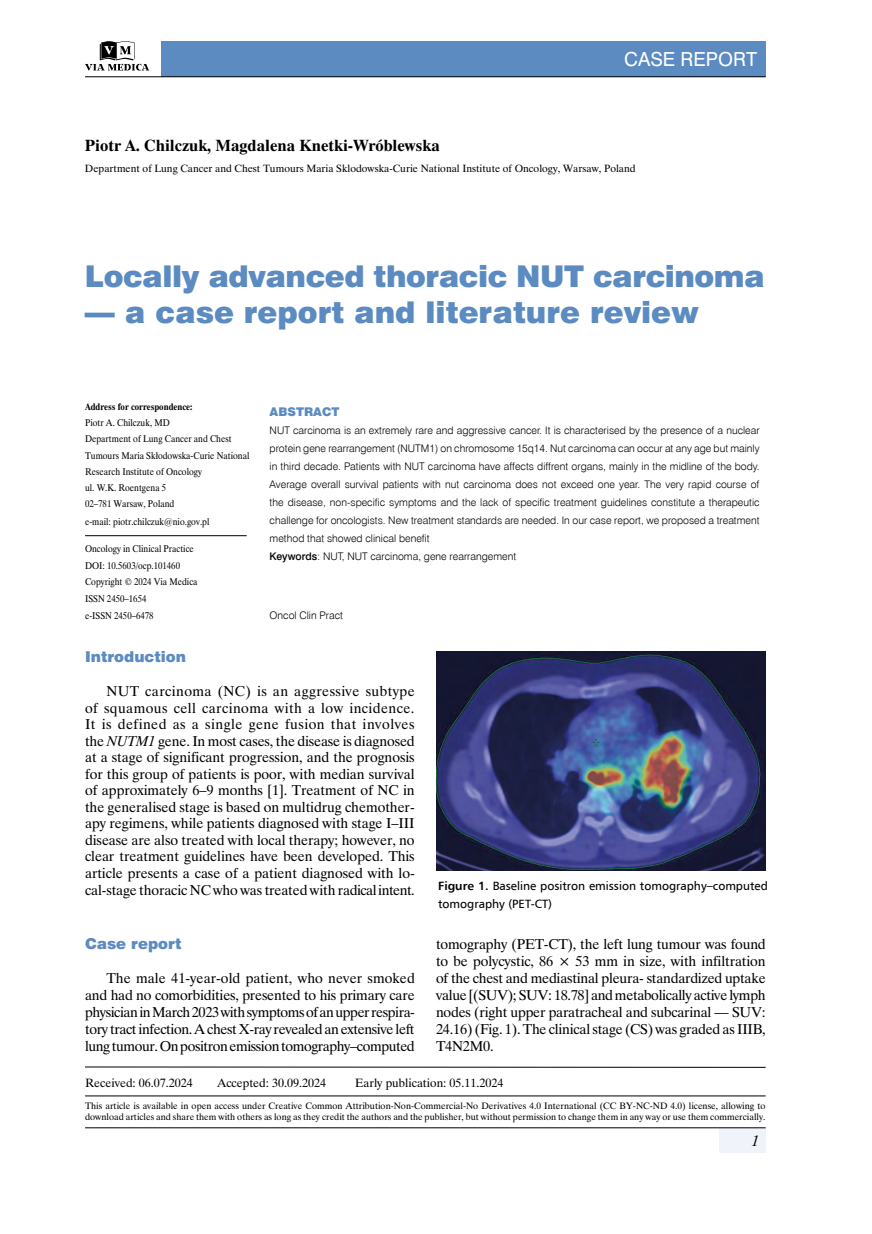
<style>
.page{position:relative;width:872px;height:1234px;background:#fff}
.page>*{position:absolute;margin:0;border:0;box-sizing:border-box;transform-origin:0 0}
.t1{font:30px "Swis 721 Blk EU";letter-spacing:-.015em;color:#5b8bc1}
.t2{font:18px "Swis 721 PL";color:#fff}
.t3{font:700 16.5px "Time Ibis EE";color:#000}
.t4{font:15px "Swis 721 Blk EU";color:#5b8bc1}
.t5{font:italic 15px "Time Ibis EE";color:#000}
.t6{font:14.25px/16.5px "Time Ibis EE";letter-spacing:-.015em;color:#000;text-align:justify}
.t7{font:12px/18px "Humnst 777 EU";color:#000}
.t8{font:12px "Time Ibis EE";color:#000}
.t9{font:12px "Swis 721 Blk EU";color:#5b8bc1}
.t10{font:10.5px/18px "Swis 721 Lt EU";color:#000}
.t11{font:10.5px "Time Ibis EE";color:#000}
.t12{font:9.75px/16.4px "Time Ibis EE";color:#000;scale:.9 1}
.t13{font:700 9.75px "Time Ibis EE";color:#000;scale:.9 1}
.t14{font:9.3px/11.1px "Time Ibis EE";color:#000}
.s1{font-family:"Swis 721 Md EU"}
.s2{font-style:italic}
.s3{font-weight:700}
</style>
<div class="page">
<div style="left:162px;top:41px;width:603px;height:36px;background:#5b8bc1"></div>
<div style="left:719px;top:1127px;width:46px;height:25px;background:#f0f3fa"></div>
<hr style="left:85px;top:1127px;width:680px;height:1px;background:#000">
<hr style="left:85px;top:76px;width:680px;height:1px;background:#000">
<svg style="left:85px;top:41px;width:64px;height:30px"></svg>
<hr style="left:85px;top:535px;width:162px;height:1px;background:#000">
<hr style="left:85px;top:1095px;width:680px;height:1px;background:#000">
<img style="left:436px;top:651px;width:329px;height:219px">
<hr style="left:85px;top:1066px;width:680px;height:1px;background:#000">
<p class="t2" style="left:624px;top:48px;width:134px">CASE REPORT</p>
<p class="t3" style="left:85px;top:135px;width:356px">Piotr A. Chilczuk, Magdalena Knetki-Wróblewska</p>
<p class="t11" style="left:85px;top:162px;width:552px">Department of Lung Cancer and Chest Tumours Maria Sklodowska-Curie National Institute of Oncology, Warsaw, Poland</p>
<h1 class="t1" style="left:85px;top:257px;width:681px">Locally advanced thoracic NUT carcinoma</h1>
<h1 class="t1" style="left:85px;top:293px;width:616px">— a case report and literature review</h1>
<p class="t13" style="left:85px;top:400px;width:121px">Address for correspondence:</p>
<p class="t12" style="left:85px;top:414px;width:184px">Piotr A. Chilczuk, MD<br>Department of Lung Cancer and Chest<br>Tumours Maria Skłodowska-Curie National<br>Research Institute of Oncology<br>ul. W.K. Roentgena 5<br>02–781 Warsaw, Poland<br>e-mail: piotr.chilczuk@nio.gov.pl</p>
<p class="t12" style="left:85px;top:540px;width:126px">Oncology in Clinical Practice<br>DOI: 10.5603/ocp.101460<br>Copyright © 2024 Via Medica<br>ISSN 2450–1654<br>e-ISSN 2450–6478</p>
<p class="t9" style="left:270px;top:403px;width:71px">ABSTRACT</p>
<p class="t10" style="left:270px;top:421px;width:491px">NUT carcinoma is an extremely rare and aggressive cancer. It is characterised by the presence of a nuclear protein gene rearrangement (NUTM1) on chromosome 15q14. Nut carcinoma can occur at any age but mainly in third decade. Patients with NUT carcinoma have affects diffrent organs, mainly in the midline of the body.<br>Average overall survival patients with nut carcinoma does not exceed one year. The very rapid course of the disease, non-specific symptoms and the lack of specific treatment guidelines constitute a therapeutic challenge for oncologists. New treatment standards are needed. In our case report, we proposed a treatment method that showed clinical benefit<br><span class="s1">Keywords</span>: NUT, NUT carcinoma, gene rearrangement</p>
<p class="t10" style="left:270px;top:606px;width:75px">Oncol Clin Pract</p>
<p class="t4" style="left:85px;top:647px;width:102px">Introduction</p>
<p class="t6" style="left:85px;top:682px;width:331px;text-indent:21px">NUT carcinoma (NC) is an aggressive subtype of squamous cell carcinoma with a low incidence.<br>It is defined as a single gene fusion that involves the <span class="s2">NUTM1</span> gene. In most cases, the disease is diagnosed at a stage of significant progression, and the prognosis for this group of patients is poor, with median survival of approximately 6–9 months [1]. Treatment of NC in the generalised stage is based on multidrug chemother&shy;apy regimens, while patients diagnosed with stage I–III disease are also treated with local therapy; however, no clear treatment guidelines have been developed. This article presents a case of a patient diagnosed with lo&shy;cal-stage thoracic NC who was treated with radical intent.</p>
<p class="t4" style="left:85px;top:933px;width:98px">Case report</p>
<p class="t6" style="left:85px;top:969px;width:331px;text-indent:21px">The male 41-year-old patient, who never smoked and had no comorbidities, presented to his primary care physician in March 2023 with symptoms of an upper respira&shy;tory tract infection. A chest X-ray revealed an extensive left lung tumour. On positron emission tomography–computed</p>
<p class="t7" style="left:438px;top:876px;width:331px"><span class="s3">Figure 1.</span> Baseline positron emission tomography–computed tomography (PET-CT)</p>
<p class="t6" style="left:436px;top:935px;width:331px">tomography (PET-CT), the left lung tumour was found to be polycystic, 86 × 53 mm in size, with infiltration of the chest and mediastinal pleura- standardized uptake value [(SUV); SUV: 18.78] and metabolically active lymph nodes (right upper paratracheal and subcarinal — SUV:<br>24.16) (Fig. 1). The clinical stage (CS) was graded as IIIB, T4N2M0.</p>
<p class="t8" style="left:85px;top:1074px;width:109px">Received: 06.07.2024</p>
<p class="t8" style="left:217px;top:1074px;width:110px">Accepted: 30.09.2024</p>
<p class="t8" style="left:355px;top:1074px;width:150px">Early publication: 05.11.2024</p>
<p class="t14" style="left:85px;top:1099px;width:682px">This article is available in open access under Creative Common Attribution-Non-Commercial-No Derivatives 4.0 International (CC BY-NC-ND 4.0) license, allowing to download articles and share them with others as long as they credit the authors and the publisher, but without permission to change them in any way or use them commercially.</p>
<p class="t5" style="left:751px;top:1131px;width:9px">1</p>
</div>
